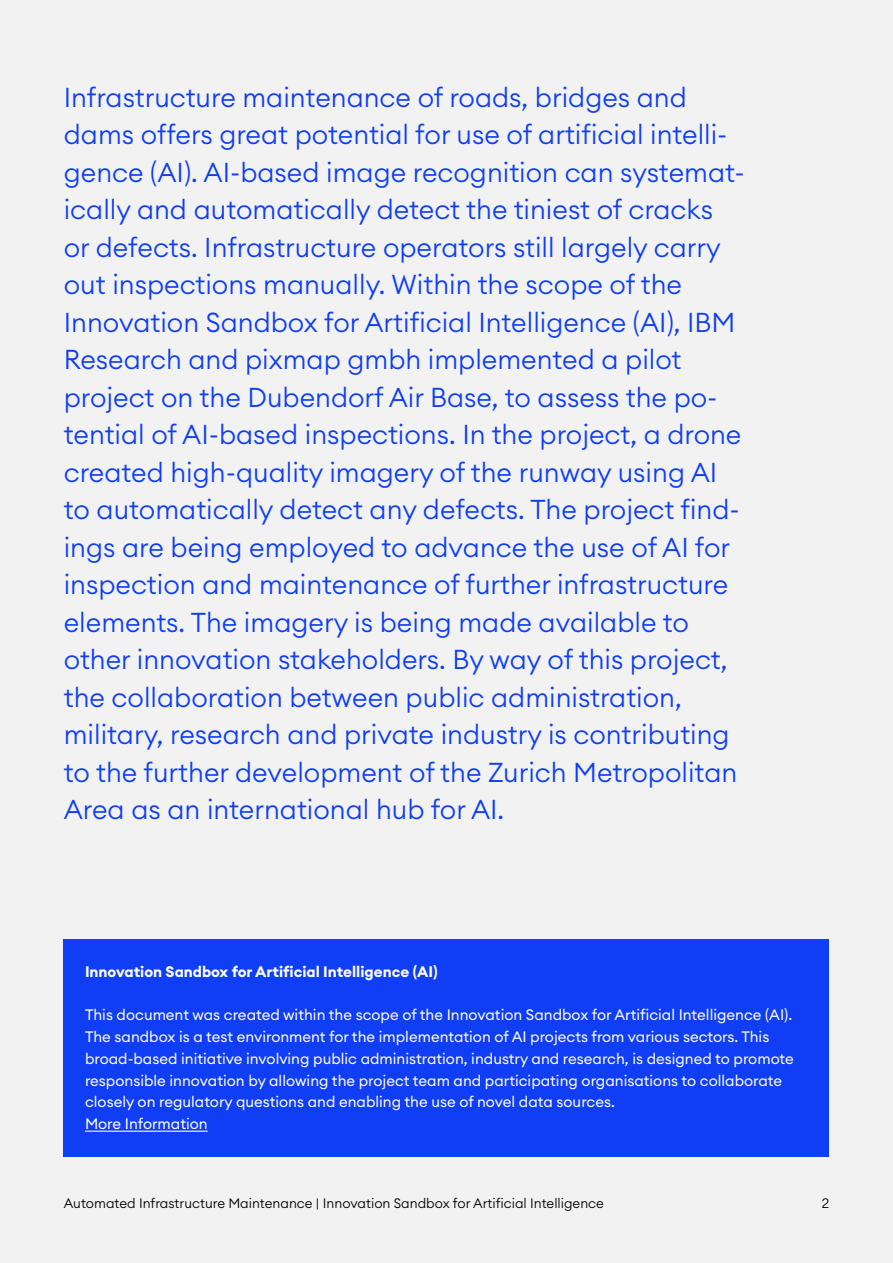
<style>
.page{position:relative;width:893px;height:1263px;background:#f2f2f2}
.page>*{position:absolute;margin:0;border:0;box-sizing:border-box;transform-origin:0 0}
.t1{font:300 27px/37.5px "Euclid Circular A";color:#0f3ef5}
.t2{font:15px/21.8px "Euclid Circular A";color:#fff}
.t3{font:700 15px "Euclid Circular A";color:#fff}
.t4{font:300 13.5px "Euclid Circular A";color:#000}
</style>
<div class="page">
<div style="left:64px;top:940px;width:765px;height:217px;background:#0f3ef5"></div>
<hr style="left:85px;top:1131px;width:123px;height:1px;background:#fff">
<p class="t1" style="left:64px;top:78px;width:683px">Infrastructure maintenance of roads, bridges and dams offers great potential for use of artificial intelli&shy;gence (AI). AI-based image recognition can systemat&shy;ically and automatically detect the tiniest of cracks or defects. Infrastructure operators still largely carry out inspections manually. Within the scope of the Innovation Sandbox for Artificial Intelligence (AI), IBM Research and pixmap gmbh implemented a pilot project on the Dubendorf Air Base, to assess the po&shy;tential of AI-based inspections. In the project, a drone created high-quality imagery of the runway using AI to automatically detect any defects. The project find&shy;ings are being employed to advance the use of AI for inspection and maintenance of further infrastructure elements. The imagery is being made available to other innovation stakeholders. By way of this project, the collaboration between public administration, military, research and private industry is contributing to the further development of the Zurich Metropolitan Area as an international hub for AI.</p>
<p class="t3" style="left:85px;top:962px;width:354px">Innovation Sandbox for Artificial Intelligence (AI)</p>
<p class="t2" style="left:85px;top:1004px;width:710px">This document was created within the scope of the Innovation Sandbox for Artificial Intelligence (AI).<br>The sandbox is a test environment for the implementation of AI projects from various sectors. This broad-based initiative involving public administration, industry and research, is designed to promote responsible innovation by allowing the project team and participating organisations to collaborate closely on regulatory questions and enabling the use of novel data sources.<br>More Information</p>
<p class="t4" style="left:64px;top:1194px;width:542px">Automated Infrastructure Maintenance | Innovation Sandbox for Artificial Intelligence</p>
<p class="t4" style="left:822px;top:1194px;width:9px">2</p>
</div>
